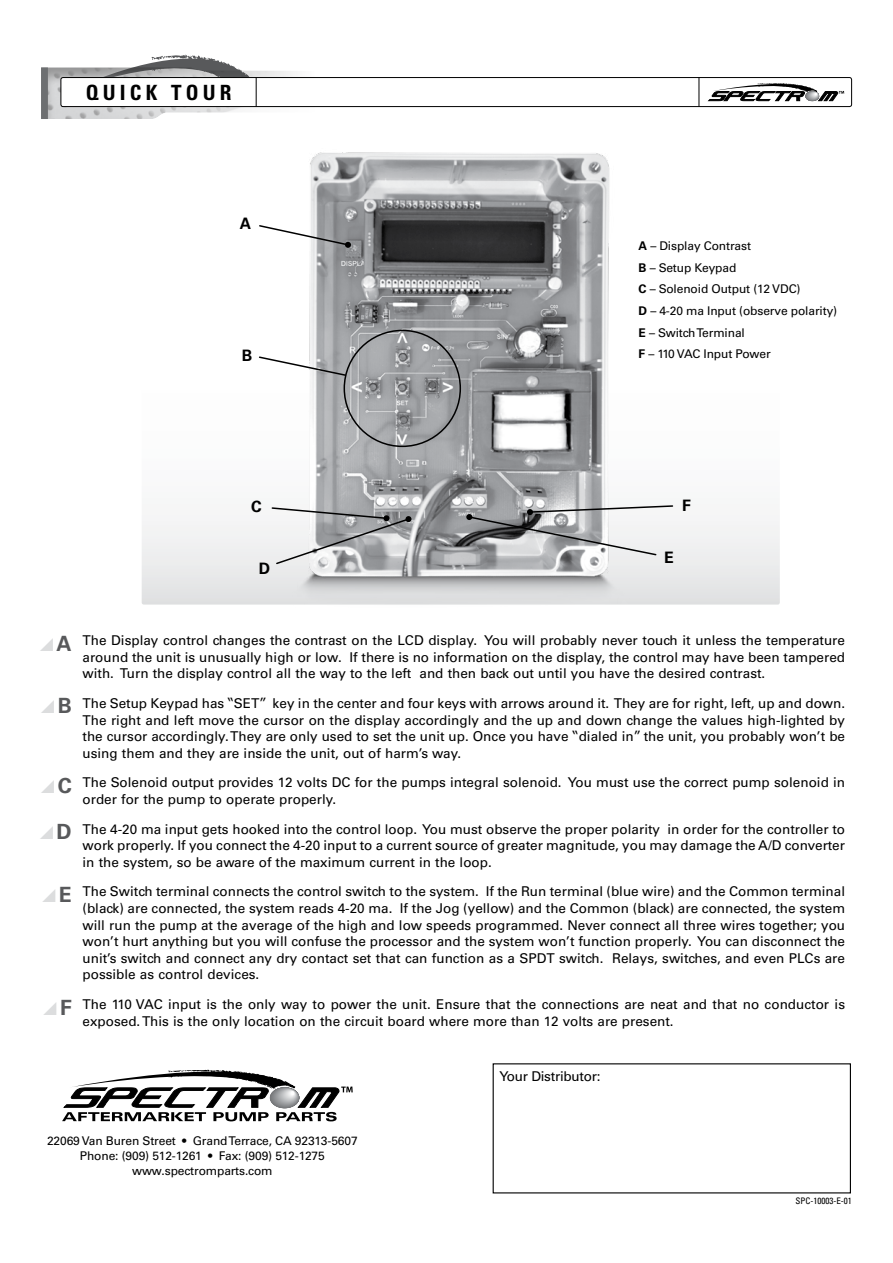
<style>
.page{position:relative;width:893px;height:1263px;background:#fff}
.page>*{position:absolute;margin:0;border:0;box-sizing:border-box;transform-origin:0 0}
.t1{font:700 condensed 21px "Univers";letter-spacing:.2em;color:#000}
.t2{font:700 15.75px "Univers";color:#000}
.t3{font:13.5px/16.6px "Univers";color:#000;text-align:justify}
.t4{font:13.5px "Univers";letter-spacing:-.02em;color:#000}
.t5{font:12px/21.8px "Univers";letter-spacing:-.01em;color:#000;text-align:center}
.t6{font:condensed 9px "Univers";color:#000}
.s1{font-weight:700}
.s2{font-weight:700;font-size:21px;color:#58595b}
.s3{font-family:"Verdana"}
</style>
<div class="page">
<div style="left:142px;top:221px;width:637px;height:383px;background:linear-gradient(to bottom,#fff,#ededee);border-radius:2px"></div>
<img style="left:292px;top:152px;width:339px;height:453px">
<svg style="left:258px;top:224px;width:93px;height:24px"></svg>
<svg style="left:258px;top:355px;width:89px;height:22px"></svg>
<svg style="left:270px;top:506px;width:141px;height:59px"></svg>
<svg style="left:466px;top:504px;width:207px;height:52px"></svg>
<svg style="left:62px;top:1069px;width:290px;height:52px"></svg>
<div style="left:40px;top:67px;width:276px;height:53px;background:#000;opacity:.75"></div>
<svg style="left:41px;top:67px;width:7px;height:52px"></svg>
<div style="left:61px;top:78px;width:790px;height:29px;background:#fff;border-radius:2px"></div>
<div style="left:60px;top:77px;width:791px;height:30px;border:1px solid #000;border-radius:2px"></div>
<svg style="left:67px;top:54px;width:194px;height:52px"></svg>
<svg style="left:698px;top:77px;width:1px;height:29px"></svg>
<svg style="left:708px;top:83px;width:135px;height:18px"></svg>
<div style="left:343px;top:330px;width:118px;height:117px;border:2px solid #000;border-radius:50%"></div>
<h1 class="t1" style="left:86px;top:79px;width:147px">QUICK TOUR</h1>
<p class="t2" style="left:240px;top:215px;width:13px">A</p>
<p class="t2" style="left:242px;top:346px;width:12px">B</p>
<p class="t2" style="left:251px;top:497px;width:12px">C</p>
<p class="t2" style="left:258px;top:559px;width:13px">D</p>
<p class="t5" style="left:638px;top:235px;width:200px;text-align:left"><span class="s1">A</span> – Display Contrast<br><span class="s1">B</span> – Setup Keypad<br><span class="s1">C</span> – Solenoid Output (12 VDC)<br><span class="s1">D</span> – 4-20 ma Input (observe polarity)<br><span class="s1">E</span> – Switch Terminal<br><span class="s1">F</span> – 110 VAC Input Power</p>
<p class="t2" style="left:681px;top:496px;width:10px">F</p>
<p class="t2" style="left:663px;top:548px;width:11px">E</p>
<p class="t3" style="left:82px;top:632px;width:763px;text-indent:-26px"><span class="s2">A</span> The Display control changes the contrast on the LCD display. You will probably never touch it unless the temperature around the unit is unusually high or low. If there is no information on the display, the control may have been tampered with. Turn the display control all the way to the left and then back out until you have the desired contrast.</p>
<p class="t3" style="left:82px;top:695px;width:763px;text-indent:-25px"><span class="s2">B</span> The Setup Keypad has <span class="s3">“</span>SET<span class="s3">”</span> key in the center and four keys with arrows around it. They are for right, left, up and down.<br>The right and left move the cursor on the display accordingly and the up and down change the values high-lighted by the cursor accordingly. They are only used to set the unit up. Once you have <span class="s3">“</span>dialed in<span class="s3">”</span> the unit, you probably won’t be using them and they are inside the unit, out of harm’s way.</p>
<p class="t3" style="left:82px;top:774px;width:763px;text-indent:-25px"><span class="s2">C</span> The Solenoid output provides 12 volts DC for the pumps integral solenoid. You must use the correct pump solenoid in order for the pump to operate properly.</p>
<p class="t3" style="left:82px;top:820px;width:763px;text-indent:-26px"><span class="s2">D</span> The 4-20 ma input gets hooked into the control loop. You must observe the proper polarity in order for the controller to work properly. If you connect the 4-20 input to a current source of greater magnitude, you may damage the A/D converter in the system, so be aware of the maximum current in the loop.</p>
<p class="t3" style="left:82px;top:883px;width:763px;text-indent:-24px"><span class="s2">E</span> The Switch terminal connects the control switch to the system. If the Run terminal (blue wire) and the Common terminal (black) are connected, the system reads 4-20 ma. If the Jog (yellow) and the Common (black) are connected, the system will run the pump at the average of the high and low speeds programmed. Never connect all three wires together; you won’t hurt anything but you will confuse the processor and the system won’t function properly. You can disconnect the unit’s switch and connect any dry contact set that can function as a SPDT switch. Relays, switches, and even PLCs are possible as control devices.</p>
<p class="t3" style="left:82px;top:996px;width:763px;text-indent:-22px"><span class="s2">F</span> The 110 VAC input is the only way to power the unit. Ensure that the connections are neat and that no conductor is exposed. This is the only location on the circuit board where more than 12 volts are present.</p>
<p class="t5" style="left:47px;top:1132px;width:312px;line-height:15px">22069 Van Buren Street • Grand Terrace, CA 92313-5607<br>Phone: (909) 512-1261 • Fax: (909) 512-1275 www.spectromparts.com</p>
<p class="t4" style="left:499px;top:1068px;width:102px">Your Distributor:</p>
<p class="t6" style="left:795px;top:1195px;width:58px">SPC-10003-E-01</p>
</div>
